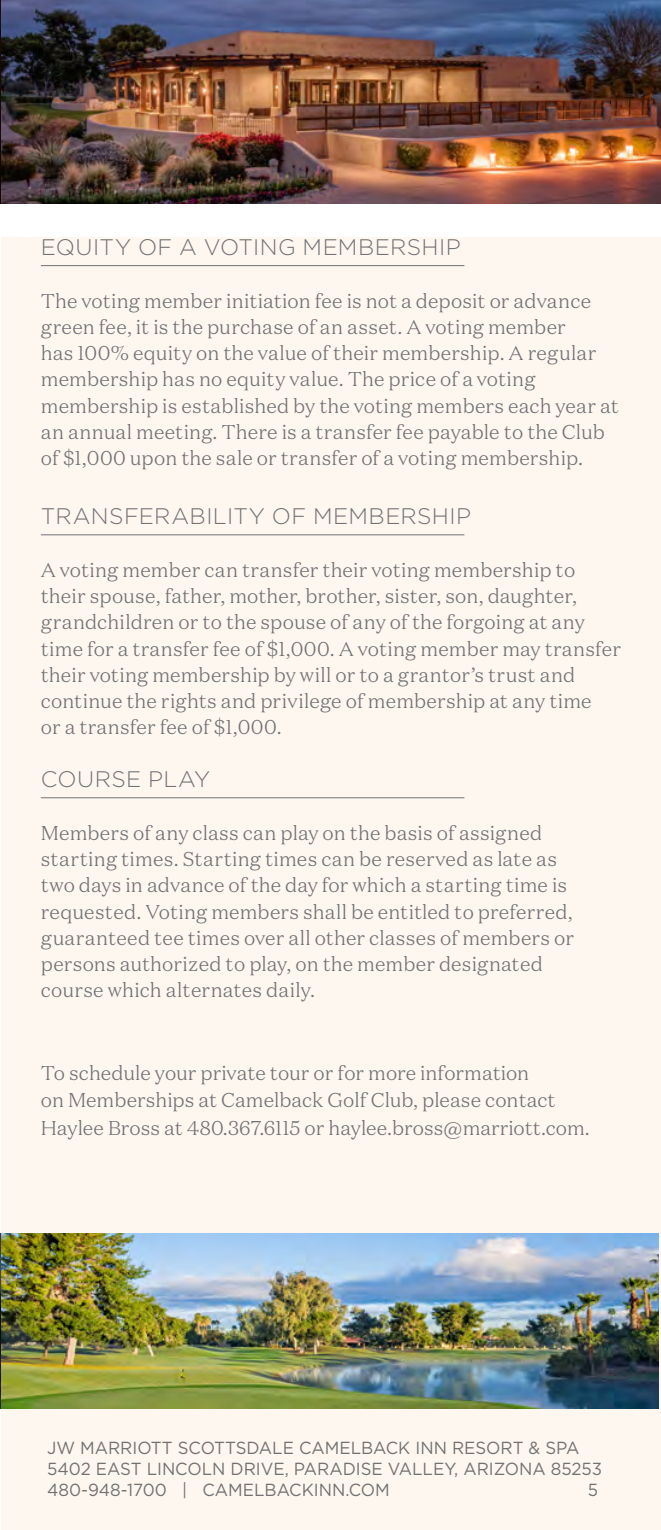
<style>
.page{position:relative;width:661px;height:1530px;background:#fff}
.page>*{position:absolute;margin:0;border:0;box-sizing:border-box;transform-origin:0 0}
.Body_Copy{font:300 22.5px "Gotham";letter-spacing:.02em;color:#717275}
.at-a-glance_copy{font:300 20px/26.2px "Domaine Text";letter-spacing:.005em;color:#717275}
.t1{font:17.5px/21px "Gotham";color:#717271;scale:.96 1}
</style>
<div class="page">
<hr style="left:0;top:1233px;width:1px;height:176px;background:#e6e7e9">
<div style="left:1px;top:237px;width:659px;height:1292px;background:#fef7f0"></div>
<img style="left:1px;top:1233px;width:657px;height:176px">
<img style="left:1px;top:0;width:659px;height:204px">
<hr style="left:41px;top:265px;width:423px;height:1px;background:#717275">
<hr style="left:41px;top:534px;width:423px;height:1px;background:#717275">
<hr style="left:41px;top:797px;width:423px;height:1px;background:#717275">
<p class="Body_Copy" style="left:41px;top:233px;width:421px">EQUITY OF A VOTING MEMBERSHIP</p>
<p class="at-a-glance_copy" style="left:41px;top:287px;width:579px">The voting member initiation fee is not a deposit or advance green fee, it is the purchase of an asset. A voting member<br>has 100% equity on the value of their membership. A regular membership has no equity value. The price of a voting membership is established by the voting members each year at an annual meeting. There is a transfer fee payable to the Club of $1,000 upon the sale or transfer of a voting membership.</p>
<p class="Body_Copy" style="left:41px;top:502px;width:431px">TRANSFERABILITY OF MEMBERSHIP</p>
<p class="at-a-glance_copy" style="left:41px;top:556px;width:581px">A voting member can transfer their voting membership to their spouse, father, mother, brother, sister, son, daughter, grandchildren or to the spouse of any of the forgoing at any time for a transfer fee of $1,000. A voting member may transfer their voting membership by will or to a grantor’s trust and continue the rights and privilege of membership at any time<br>or a transfer fee of $1,000.</p>
<p class="Body_Copy" style="left:41px;top:765px;width:171px">COURSE PLAY</p>
<p class="at-a-glance_copy" style="left:41px;top:819px;width:534px">Members of any class can play on the basis of assigned starting times. Starting times can be reserved as late as two days in advance of the day for which a starting time is requested. Voting members shall be entitled to preferred, guaranteed tee times over all other classes of members or persons authorized to play, on the member designated course which alternates daily.</p>
<p class="at-a-glance_copy" style="left:41px;top:1059px;width:550px;line-height:27.5px">To schedule your private tour or for more information<br>on Memberships at Camelback Golf Club, please contact<br>Haylee Bross at 480.367.6115 or haylee.bross@marriott.com.</p>
<p class="t1" style="left:47px;top:1437px;width:555px">JW MARRIOTT SCOTTSDALE CAMELBACK INN RESORT &amp; SPA</p>
<p class="t1" style="left:47px;top:1458px;width:579px">5402 EAST LINCOLN DRIVE, PARADISE VALLEY, ARIZONA 85253<br>480-948-1700 | CAMELBACKINN.COM</p>
<p class="t1" style="left:587px;top:1479px;width:12px">5</p>
</div>
